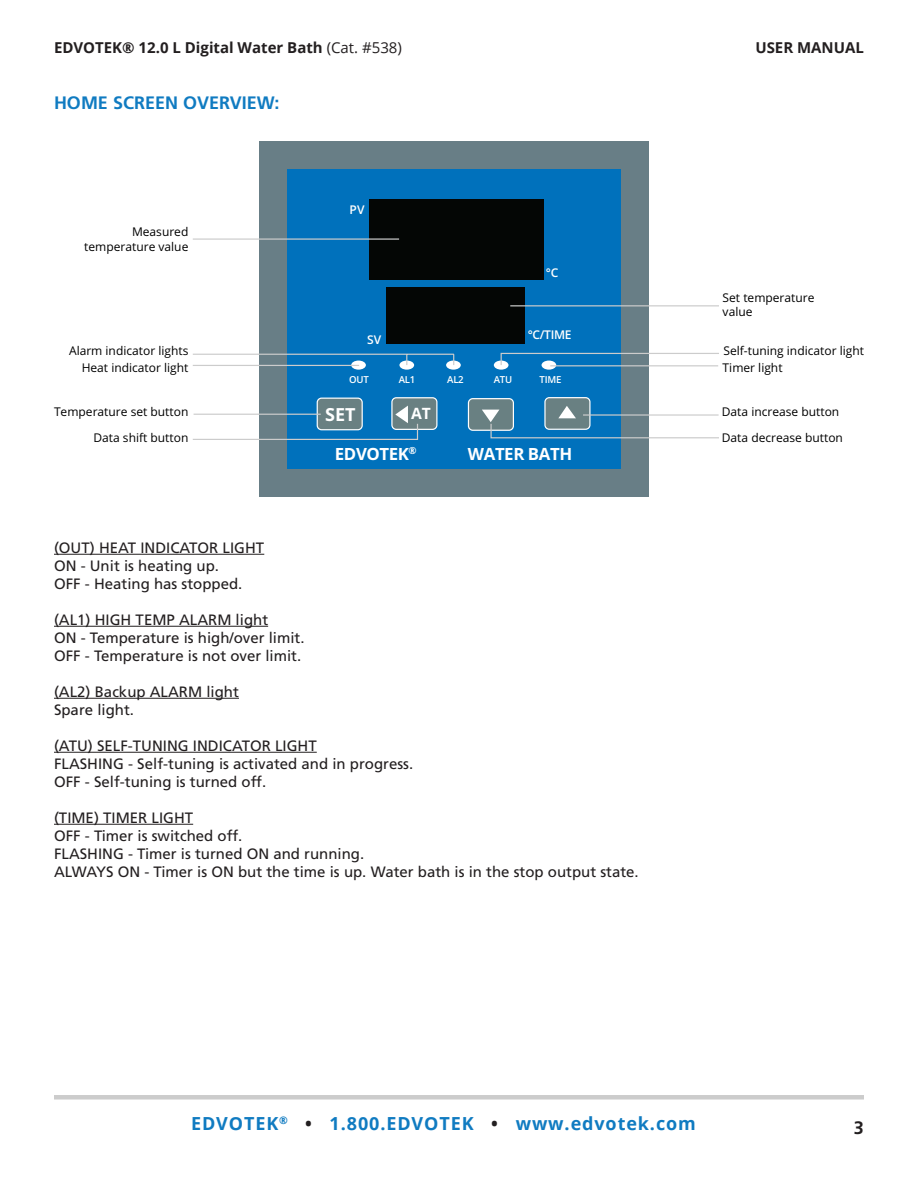
<style>
.page{position:relative;width:918px;height:1188px;background:#fff}
.page>*{position:absolute;margin:0;border:0;box-sizing:border-box;transform-origin:0 0}
.t1{font:700 18px "Open Sans";letter-spacing:.05em;color:#107bc1}
.Subhead_2{font:700 18px "Frutiger";color:#107bc1}
.t2{font:700 18px "Open Sans";color:#fff}
.t3{font:700 18px "Frutiger";color:#231f20}
.t4{font:700 16.8px "Open Sans";letter-spacing:-.025em;color:#fff}
.t5{font:700 15.6px "Open Sans";color:#fff}
.Body_Text{font:15px "Frutiger";color:#231f20}
.t6{font:700 15px "Open Sans";color:#231f20}
.t7{font:12px/14.4px "Open Sans";color:#000;text-align:right}
.t8{font:600 12px "Open Sans";letter-spacing:-.025em;color:#fff}
.t9{font:600 9.6px "Open Sans";letter-spacing:-.025em;color:#fff}
.s1{font-weight:400}
.s2{color:#231f20}
</style>
<div class="page">
<div style="left:54px;top:1095px;width:810px;height:5px;background:#ccc"></div>
<hr style="left:54px;top:554px;width:210px;height:1px;background:#231f20">
<hr style="left:54px;top:626px;width:214px;height:1px;background:#231f20">
<hr style="left:54px;top:698px;width:185px;height:1px;background:#231f20">
<hr style="left:54px;top:752px;width:263px;height:1px;background:#231f20">
<hr style="left:54px;top:824px;width:139px;height:1px;background:#231f20">
<div style="left:260px;top:142px;width:389px;height:355px;background:#687e86"></div>
<div style="left:287px;top:170px;width:333px;height:299px;background:#0071bc"></div>
<div style="left:369px;top:200px;width:175px;height:80px;background:#040605"></div>
<svg style="left:192px;top:238px;width:527px;height:203px"></svg>
<p class="t6" style="left:54px;top:37px;width:349px">EDVOTEK® 12.0 L Digital Water Bath <span class="s1">(Cat. #538)</span></p>
<p class="t6" style="left:755px;top:37px;width:110px">USER MANUAL</p>
<p class="Subhead_2" style="left:54px;top:92px;width:227px">HOME SCREEN OVERVIEW:</p>
<p class="t7" style="left:84px;top:224px;width:106px">Measured temperature value</p>
<p class="t7" style="left:69px;top:341px;width:121px;line-height:17.5px">Alarm indicator lights<br>Heat indicator light</p>
<p class="t7" style="left:54px;top:399px;width:136px;line-height:25.7px">Temperature set button<br>Data shift button</p>
<p class="t8" style="left:350px;top:201px;width:16px">PV</p>
<p class="t8" style="left:367px;top:331px;width:16px">SV</p>
<p class="t8" style="left:546px;top:264px;width:14px">°C</p>
<p class="t8" style="left:528px;top:326px;width:45px">°C/TIME</p>
<p class="t9" style="left:349px;top:373px;width:21px">OUT</p>
<p class="t9" style="left:399px;top:373px;width:18px">AL1</p>
<p class="t9" style="left:447px;top:373px;width:18px">AL2</p>
<p class="t9" style="left:494px;top:373px;width:20px">ATU</p>
<p class="t9" style="left:539px;top:373px;width:23px">TIME</p>
<p class="t2" style="left:325px;top:401px;width:32px">SET</p>
<p class="t5" style="left:411px;top:402px;width:21px">AT</p>
<p class="t4" style="left:335px;top:442px;width:83px">EDVOTEK<sup>®</sup></p>
<p class="t4" style="left:468px;top:442px;width:106px">WATER BATH</p>
<p class="Body_Text" style="left:54px;top:539px;width:212px">(OUT) HEAT INDICATOR LIGHT</p>
<p class="Body_Text" style="left:54px;top:557px;width:167px">ON - Unit is heating up.</p>
<p class="Body_Text" style="left:54px;top:575px;width:190px">OFF - Heating has stopped.</p>
<p class="Body_Text" style="left:54px;top:611px;width:216px">(AL1) HIGH TEMP ALARM light</p>
<p class="Body_Text" style="left:54px;top:629px;width:252px">ON - Temperature is high/over limit.</p>
<p class="Body_Text" style="left:54px;top:647px;width:249px">OFF - Temperature is not over limit.</p>
<p class="Body_Text" style="left:54px;top:683px;width:186px">(AL2) Backup ALARM light</p>
<p class="Body_Text" style="left:54px;top:701px;width:82px">Spare light.</p>
<p class="Body_Text" style="left:54px;top:737px;width:264px">(ATU) SELF-TUNING INDICATOR LIGHT</p>
<p class="Body_Text" style="left:54px;top:755px;width:361px">FLASHING - Self-tuning is activated and in progress.</p>
<p class="Body_Text" style="left:54px;top:773px;width:214px">OFF - Self-tuning is turned off.</p>
<p class="Body_Text" style="left:54px;top:809px;width:141px">(TIME) TIMER LIGHT</p>
<p class="Body_Text" style="left:54px;top:827px;width:190px">OFF - Timer is switched off.</p>
<p class="Body_Text" style="left:54px;top:845px;width:312px">FLASHING - Timer is turned ON and running.</p>
<p class="Body_Text" style="left:54px;top:863px;width:586px">ALWAYS ON - Timer is ON but the time is up. Water bath is in the stop output state.</p>
<p class="t7" style="left:723px;top:290px;width:93px;text-align:left">Set temperature value</p>
<p class="t7" style="left:723px;top:341px;width:143px;line-height:17.5px;text-align:left">Self-tuning indicator light<br>Timer light</p>
<p class="t7" style="left:722px;top:399px;width:123px;line-height:25.7px;text-align:left">Data increase button<br>Data decrease button</p>
<p class="t1" style="left:191px;top:1111px;width:506px">EDVOTEK<sup>®</sup> <span class="s2">•</span> 1.800.EDVOTEK <span class="s2">•</span> www.edvotek.com</p>
<p class="t3" style="left:854px;top:1117px;width:12px">3</p>
</div>
